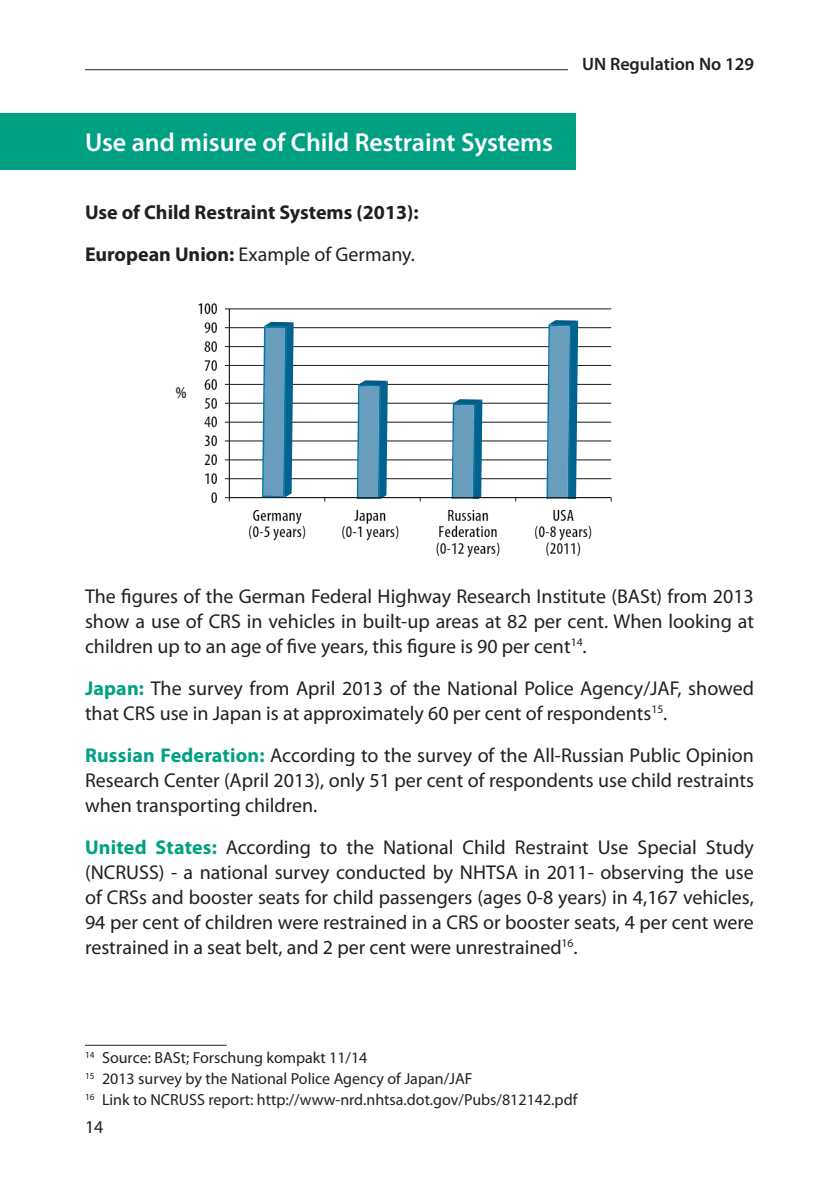
<style>
.page{position:relative;width:840px;height:1190px;background:#fff}
.page>*{position:absolute;margin:0;border:0;box-sizing:border-box;transform-origin:0 0}
.t1{font:600 26px "Myriad Pro";color:#fff}
.t2{font:20px/25px "Myriad Pro";color:#231f20;text-align:justify}
.t3{font:700 20px/42px "Myriad Pro";color:#231f20}
.t4{font:600 18px "Myriad Pro";color:#231f20}
.t5{font:18px "Myriad Pro";color:#231f20}
.t6{font:600 condensed 16.4px/16.4px "Myriad Pro";color:#000;text-align:center}
.t7{font:600 condensed 16.4px "Myriad Pro";color:#231f20}
.t8{font:16px/20.8px "Myriad Pro";color:#231f20}
.s1{font-weight:400}
.s2{font-weight:700;color:#00a183}
</style>
<div class="page">
<hr style="left:85px;top:69px;width:483px;height:1px;background:#231f20">
<hr style="left:85px;top:1045px;width:142px;height:1px;background:#231f20">
<div style="left:0;top:113px;width:575px;height:57px;background:#00a183"></div>
<hr style="left:229px;top:309px;width:382px;height:1px;background:#231f20">
<hr style="left:229px;top:327px;width:382px;height:1px;background:#231f20">
<hr style="left:229px;top:346px;width:382px;height:1px;background:#231f20">
<hr style="left:229px;top:365px;width:382px;height:1px;background:#231f20">
<hr style="left:229px;top:384px;width:382px;height:1px;background:#231f20">
<hr style="left:229px;top:403px;width:382px;height:1px;background:#231f20">
<hr style="left:229px;top:422px;width:382px;height:1px;background:#231f20">
<hr style="left:229px;top:441px;width:382px;height:1px;background:#231f20">
<hr style="left:229px;top:460px;width:382px;height:1px;background:#231f20">
<hr style="left:229px;top:478px;width:382px;height:1px;background:#231f20">
<svg style="left:546px;top:320px;width:32px;height:177px;background:#5393b5"></svg>
<svg style="left:452px;top:399px;width:30px;height:98px;background:#488cb0"></svg>
<svg style="left:357px;top:380px;width:31px;height:117px;background:#4d8fb3"></svg>
<svg style="left:262px;top:322px;width:32px;height:175px;background:#5192b5"></svg>
<hr style="left:229px;top:309px;width:1px;height:189px;background:#231f20">
<hr style="left:229px;top:497px;width:382px;height:1px;background:#231f20">
<svg style="left:225px;top:497px;width:5px;height:4px"></svg>
<h1 class="t1" style="left:85px;top:132px;width:470px">Use and misure of Child Restraint Systems</h1>
<p class="t3" style="left:85px;top:192px;width:335px">Use of Child Restraint Systems (2013):<br>European Union: <span class="s1">Example of Germany.</span></p>
<p class="t6" style="left:198px;top:301px;width:22px">100</p>
<p class="t6" style="left:204px;top:320px;width:15px">90</p>
<p class="t6" style="left:204px;top:339px;width:15px">80</p>
<p class="t7" style="left:176px;top:386px;width:12px">%</p>
<p class="t6" style="left:204px;top:358px;width:15px">70</p>
<p class="t6" style="left:204px;top:377px;width:15px">60</p>
<p class="t6" style="left:204px;top:396px;width:15px">50</p>
<p class="t6" style="left:204px;top:415px;width:15px">40</p>
<p class="t6" style="left:204px;top:434px;width:15px">30</p>
<p class="t6" style="left:204px;top:452px;width:15px">20</p>
<p class="t6" style="left:204px;top:471px;width:15px">10</p>
<p class="t6" style="left:211px;top:490px;width:8px">0</p>
<p class="t4" style="left:582px;top:57px;width:173px">UN Regulation No 129</p>
<p class="t6" style="left:248px;top:508px;width:59px;text-align:left">Germany (0-5 years)</p>
<p class="t6" style="left:341px;top:508px;width:59px">Japan (0-1 years)</p>
<p class="t6" style="left:436px;top:508px;width:66px">Russian<br>Federation (0-12 years)</p>
<p class="t6" style="left:534px;top:508px;width:59px">USA<br>(0-8 years) (2011)</p>
<p class="t2" style="left:85px;top:585px;width:671px">The figures of the German Federal Highway Research Institute (BASt) from 2013 show a use of CRS in vehicles in built-up areas at 82 per cent. When looking at children up to an age of five years, this figure is 90 per cent<sup>14</sup>.</p>
<p class="t2" style="left:85px;top:677px;width:670px"><span class="s2">Japan:</span> The survey from April 2013 of the National Police Agency/JAF, showed that CRS use in Japan is at approximately 60 per cent of respondents<sup>15</sup>.</p>
<p class="t2" style="left:85px;top:744px;width:671px"><span class="s2">Russian Federation:</span> According to the survey of the All-Russian Public Opinion Research Center (April 2013), only 51 per cent of respondents use child restraints when transporting children.</p>
<p class="t2" style="left:85px;top:836px;width:671px"><span class="s2">United States:</span> According to the National Child Restraint Use Special Study (NCRUSS) - a national survey conducted by NHTSA in 2011- observing the use of CRSs and booster seats for child passengers (ages 0-8 years) in 4,167 vehicles, 94 per cent of children were restrained in a CRS or booster seats, 4 per cent were restrained in a seat belt, and 2 per cent were unrestrained<sup>16</sup>.</p>
<p class="t8" style="left:85px;top:1049px;width:494px"><sup>14</sup> Source: BASt; Forschung kompakt 11/14<br><sup>15</sup> 2013 survey by the National Police Agency of Japan/JAF<br><sup>16</sup> Link to NCRUSS report: http://www-nrd.nhtsa.dot.gov/Pubs/812142.pdf</p>
<p class="t5" style="left:85px;top:1121px;width:20px">14</p>
</div>
